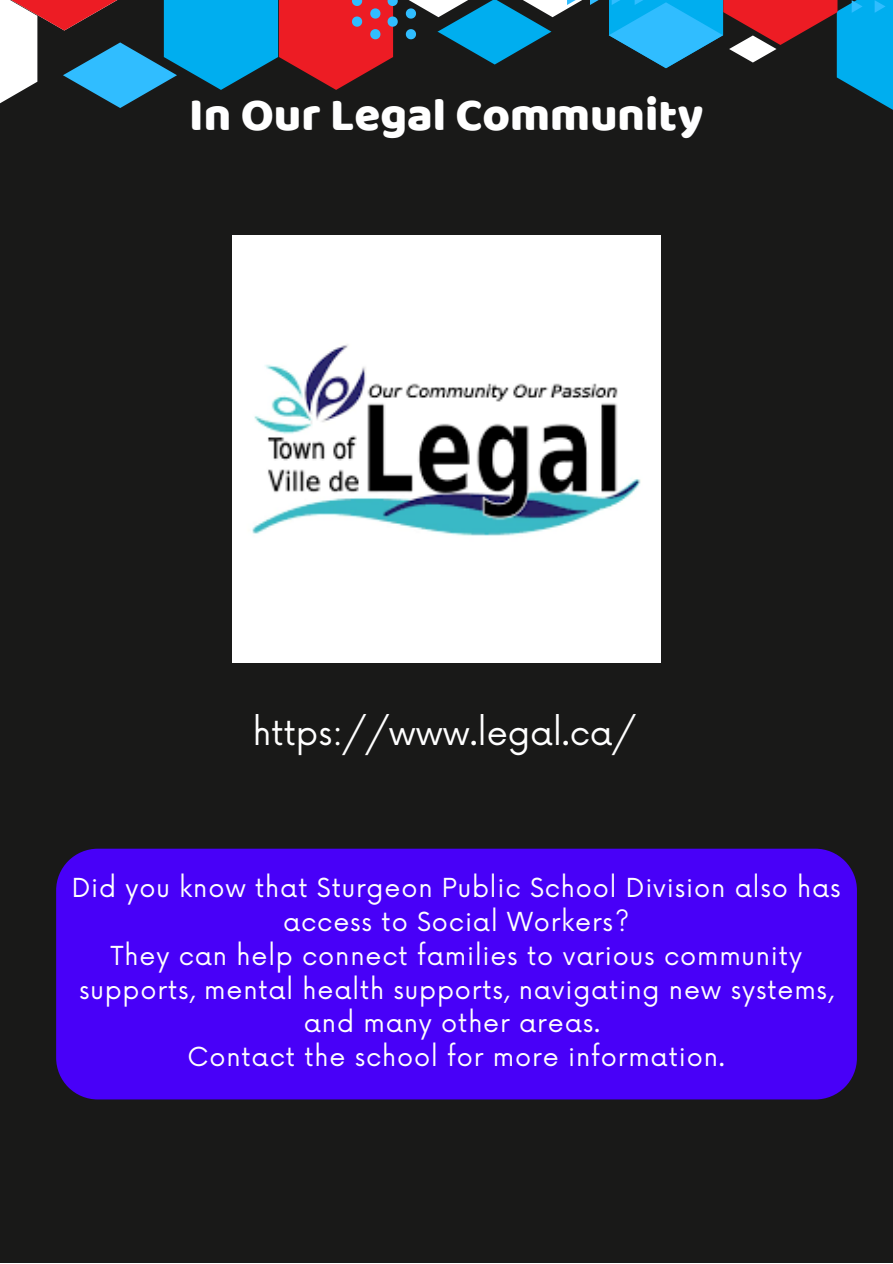
<style>
.page{position:relative;width:893px;height:1264px;background:#fff}
.page>*{position:absolute;margin:0;border:0;box-sizing:border-box;transform-origin:0 0}
.t1{font:47.25px "Baloo";color:#fff}
.t2{font:33.75px "Now";color:#fff}
.t3{font:25.5px/33.8px "Now";letter-spacing:.035em;color:#fff;text-align:center}
</style>
<div class="page">
<div style="left:0;top:0;width:892px;height:1262px;background:#191918"></div>
<img style="left:232px;top:235px;width:428px;height:428px">
<svg style="left:0;top:0;width:892px;height:110px"></svg>
<div style="left:56px;top:848px;width:800px;height:251px;background:#4800f8"></div>
<h1 class="t1" style="left:189px;top:86px;width:515px">In Our Legal Community</h1>
<h2 class="t2" style="left:253px;top:714px;width:384px">https://www.legal.ca/</h2>
<p class="t3" style="left:72px;top:872px;width:770px">Did you know that Sturgeon Public School Division also has access to Social Workers?<br>They can help connect families to various community supports, mental health supports, navigating new systems, and many other areas.<br>Contact the school for more information.</p>
</div>
